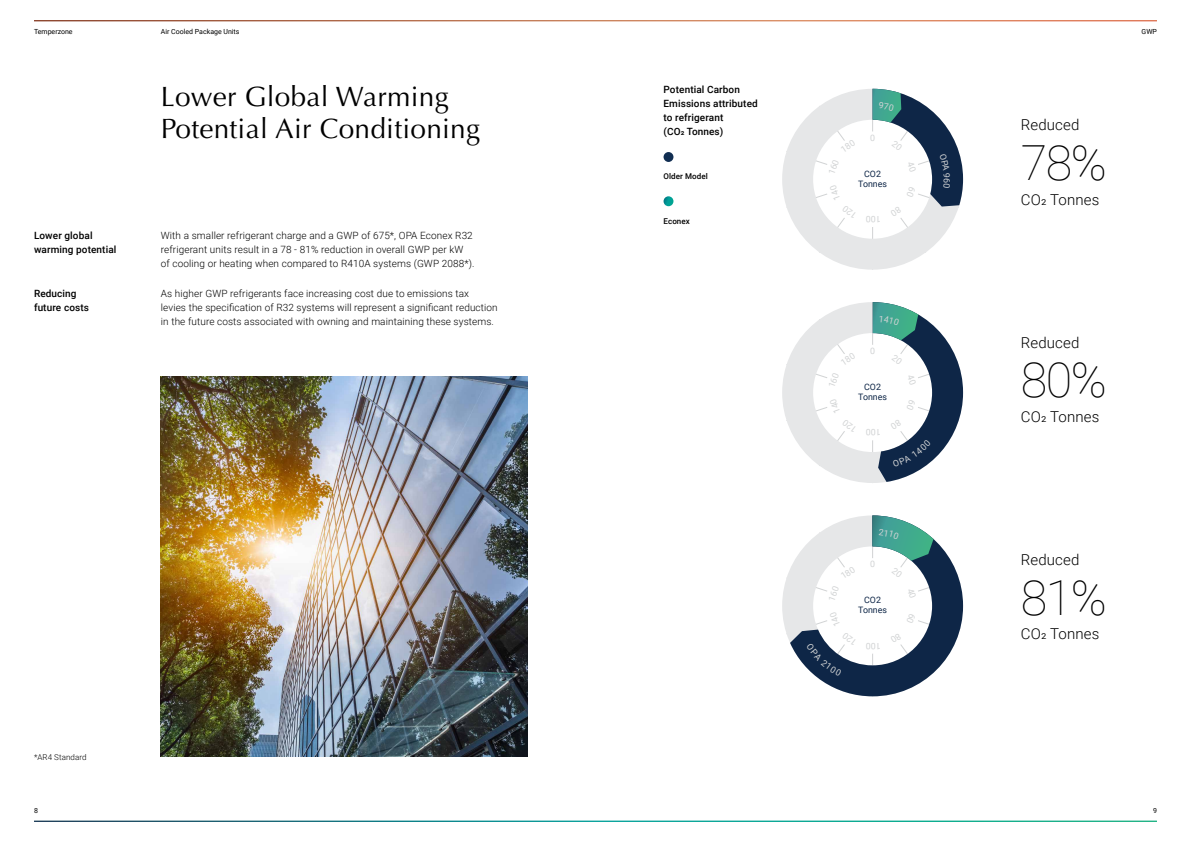
<style>
.page{position:relative;width:1191px;height:842px;background:#fff}
.page>*{position:absolute;margin:0;border:0;box-sizing:border-box;transform-origin:0 0}
.t1{font:100 48.4px "Roboto";color:#000}
.t2{font:28px/32px "Optima LT Pro";letter-spacing:.01em;color:#000}
.t3{font:300 15px "Roboto";letter-spacing:.01em;color:#000}
.t4{font:300 10px/14px "Roboto";letter-spacing:.01em;color:#000}
.t5{font:500 10px/14px "Roboto";letter-spacing:.01em;color:#000}
.t6{font:8.8px/10px "Roboto";color:#0e2647;text-align:center}
.t7{font:8.8px "Roboto";color:#d1d3d4}
.t8{font:500 8px "Roboto";letter-spacing:.01em;color:#000}
.t9{font:300 8px "Roboto";letter-spacing:.01em;color:#000}
.t10{font:7px "Roboto";color:#000}
</style>
<div class="page">
<img style="left:161px;top:377px;width:366px;height:379px">
<div style="left:663px;top:152px;width:10px;height:10px;background:#112e52;border-radius:50%"></div>
<svg style="left:663px;top:196px;width:10px;height:10px"></svg>
<svg style="left:782px;top:89px;width:181px;height:181px"></svg>
<svg style="left:782px;top:302px;width:181px;height:181px"></svg>
<svg style="left:782px;top:515px;width:181px;height:181px"></svg>
<p class="t10" style="left:34px;top:27px;width:40px">Temperzone</p>
<p class="t10" style="left:161px;top:27px;width:80px">Air Cooled Package Units</p>
<p class="t10" style="left:1141px;top:27px;width:17px">GWP</p>
<h2 class="t2" style="left:161px;top:81px;width:321px">Lower Global Warming<br>Potential Air Conditioning</h2>
<p class="t5" style="left:34px;top:228px;width:84px">Lower global warming potential</p>
<p class="t4" style="left:161px;top:228px;width:315px">With a smaller refrigerant charge and a GWP of 675*, OPA Econex R32 refrigerant units result in a 78 - 81% reduction in overall GWP per kW of cooling or heating when compared to R410A systems (GWP 2088*).</p>
<p class="t5" style="left:34px;top:286px;width:56px">Reducing future costs</p>
<p class="t4" style="left:161px;top:286px;width:338px">As higher GWP refrigerants face increasing cost due to emissions tax<br>levies the specification of R32 systems will represent a significant reduction in the future costs associated with owning and maintaining these systems.</p>
<p class="t9" style="left:34px;top:752px;width:54px">*AR4 Standard</p>
<p class="t5" style="left:663px;top:82px;width:96px">Potential Carbon<br>Emissions attributed to refrigerant<br>(CO2 Tonnes)</p>
<p class="t8" style="left:663px;top:171px;width:46px">Older Model</p>
<p class="t8" style="left:663px;top:215px;width:28px">Econex</p>
<p class="t7" style="left:870px;top:131px;width:6px">0</p>
<p class="t6" style="left:858px;top:168px;width:30px">CO2<br>Tonnes</p>
<p class="t7" style="left:881px;top:225px;width:16px;rotate:-180deg">100</p>
<p class="t7" style="left:870px;top:345px;width:6px">0</p>
<p class="t6" style="left:858px;top:382px;width:30px">CO2<br>Tonnes</p>
<p class="t7" style="left:881px;top:439px;width:16px;rotate:-180deg">100</p>
<p class="t7" style="left:870px;top:558px;width:6px">0</p>
<p class="t6" style="left:858px;top:595px;width:30px">CO2<br>Tonnes</p>
<p class="t7" style="left:881px;top:652px;width:16px;rotate:-180deg">100</p>
<h3 class="t3" style="left:1020px;top:114px;width:60px">Reduced</h3>
<h1 class="t1" style="left:1020px;top:129px;width:88px">78%</h1>
<h3 class="t3" style="left:1020px;top:189px;width:80px">CO2 Tonnes</h3>
<h3 class="t3" style="left:1020px;top:332px;width:60px">Reduced</h3>
<h1 class="t1" style="left:1020px;top:346px;width:88px">80%</h1>
<h3 class="t3" style="left:1020px;top:406px;width:80px">CO2 Tonnes</h3>
<h3 class="t3" style="left:1020px;top:549px;width:60px">Reduced</h3>
<h1 class="t1" style="left:1020px;top:564px;width:88px">81%</h1>
<h3 class="t3" style="left:1020px;top:624px;width:80px">CO2 Tonnes</h3>
<p class="t10" style="left:34px;top:806px;width:5px">8</p>
<p class="t10" style="left:1153px;top:806px;width:5px">9</p>
</div>
